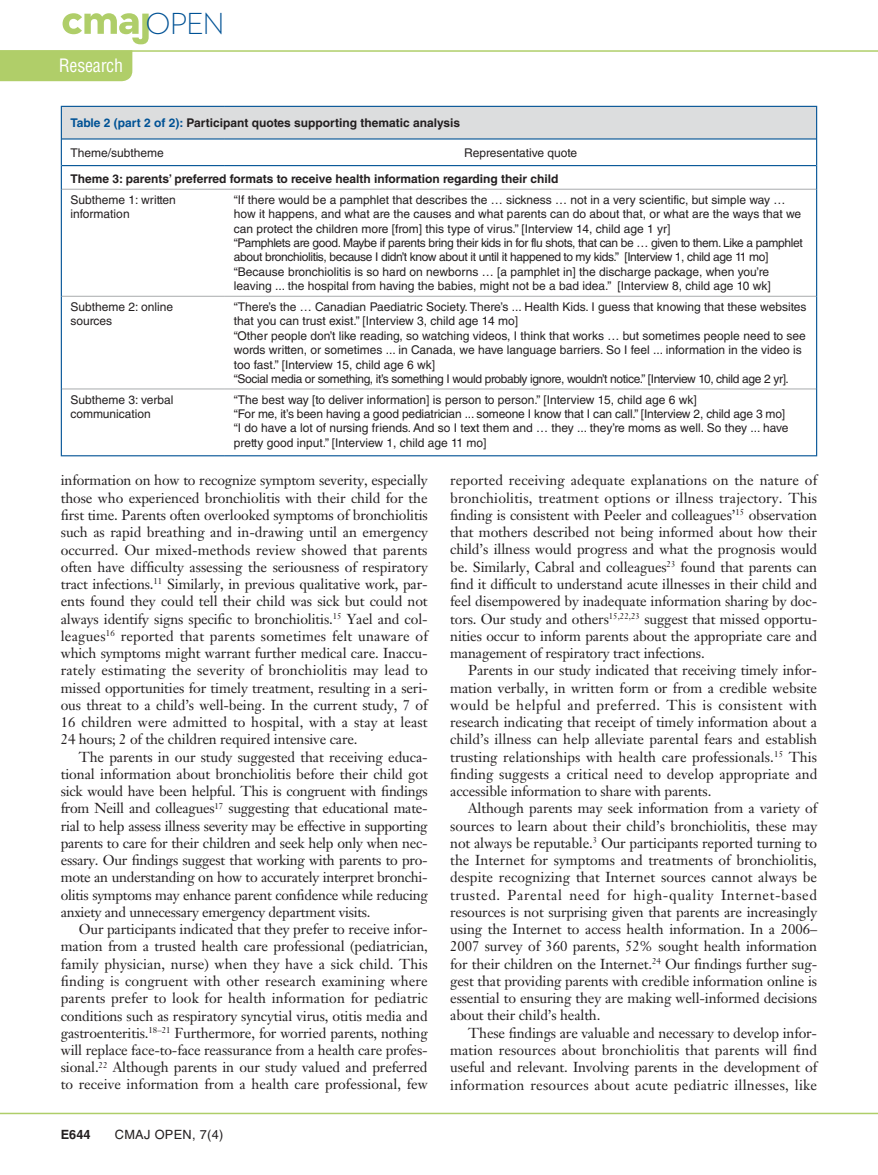
<style>
.page{position:relative;width:878px;height:1175px;background:#fff}
.page>*{position:absolute;margin:0;border:0;box-sizing:border-box;transform-origin:0 0}
.t1{font:300 31.05px "Neutraface 2 Text";color:#005295}
.t2{font:condensed 18px "Helvetica LT Std";letter-spacing:-.01em;color:#fff}
.t3{font:14.25px/17.2px "Janson Text LT Std";letter-spacing:-.01em;color:#231f20;text-align:justify}
.t4{font:12.75px "Helvetica LT Std";letter-spacing:.025em;color:#231f20}
.t5{font:700 12.75px "Helvetica LT Std";color:#231f20}
.t6{font:12px/14.4px "Helvetica LT Std";color:#231f20}
.t7{font:700 12px "Helvetica LT Std";color:#231f20}
.s1{color:#005295}
</style>
<div class="page">
<hr style="left:0;top:1112px;width:878px;height:2px;background:#afce69">
<svg style="left:63px;top:13px;width:86px;height:31px"></svg>
<hr style="left:0;top:50px;width:878px;height:2px;background:#afce69">
<div style="left:0;top:52px;width:132px;height:29px;background:#b0ce69"></div>
<div style="left:61px;top:106px;width:755px;height:33px;background:#dcddde"></div>
<hr style="left:62px;top:106px;width:163px;height:1px;background:#005295">
<hr style="left:225px;top:106px;width:591px;height:1px;background:#005295">
<hr style="left:62px;top:138px;width:163px;height:1px;background:#005295">
<hr style="left:225px;top:138px;width:591px;height:1px;background:#005295">
<hr style="left:61px;top:106px;width:1px;height:33px;background:#005295">
<hr style="left:816px;top:106px;width:1px;height:33px;background:#005295">
<hr style="left:62px;top:165px;width:163px;height:1px;background:#005295">
<svg style="left:61px;top:139px;width:1px;height:50px"></svg>
<hr style="left:225px;top:165px;width:591px;height:1px;background:#005295">
<svg style="left:816px;top:139px;width:1px;height:50px"></svg>
<hr style="left:61px;top:189px;width:1px;height:107px;background:#005295">
<hr style="left:816px;top:189px;width:1px;height:107px;background:#005295">
<hr style="left:61px;top:296px;width:1px;height:93px;background:#005295">
<hr style="left:816px;top:296px;width:1px;height:93px;background:#005295">
<hr style="left:61px;top:389px;width:1px;height:67px;background:#005295">
<hr style="left:816px;top:389px;width:1px;height:67px;background:#005295">
<hr style="left:62px;top:189px;width:163px;height:1px;background:#b2b4b6">
<hr style="left:225px;top:189px;width:591px;height:1px;background:#b2b4b6">
<hr style="left:62px;top:296px;width:163px;height:1px;background:#b2b4b6">
<hr style="left:225px;top:296px;width:591px;height:1px;background:#b2b4b6">
<hr style="left:62px;top:388px;width:163px;height:1px;background:#b2b4b6">
<hr style="left:225px;top:388px;width:591px;height:1px;background:#b2b4b6">
<hr style="left:62px;top:455px;width:163px;height:1px;background:#005295">
<hr style="left:225px;top:455px;width:591px;height:1px;background:#005295">
<p class="t2" style="left:59px;top:54px;width:66px">Research</p>
<h1 class="t1" style="left:145px;top:4px;width:81px">OPEN</h1>
<p class="t7" style="left:70px;top:115px;width:391px"><span class="s1">Table 2 (part 2 of 2):</span> Participant quotes supporting thematic analysis</p>
<p class="t6" style="left:70px;top:145px;width:95px">Theme/subtheme</p>
<p class="t6" style="left:464px;top:145px;width:114px">Representative quote</p>
<p class="t7" style="left:70px;top:172px;width:489px">Theme 3: parents’ preferred formats to receive health information regarding their child</p>
<p class="t6" style="left:70px;top:192px;width:107px">Subtheme 1: written information</p>
<p class="t6" style="left:234px;top:192px;width:570px">“If there would be a pamphlet that describes the … sickness … not in a very scientific, but simple way … how it happens, and what are the causes and what parents can do about that, or what are the ways that we can protect the children more [from] this type of virus.” [Interview 14, child age 1 yr]<br>“Pamphlets are good. Maybe if parents bring their kids in for flu shots, that can be … given to them. Like a pamphlet about bronchiolitis, because I didn’t know about it until it happened to my kids.” [Interview 1, child age 11 mo] “Because bronchiolitis is so hard on newborns … [a pamphlet in] the discharge package, when you’re leaving ... the hospital from having the babies, might not be a bad idea.” [Interview 8, child age 10 wk]</p>
<p class="t6" style="left:70px;top:299px;width:104px">Subtheme 2: online sources</p>
<p class="t6" style="left:234px;top:299px;width:574px">“There’s the … Canadian Paediatric Society. There’s ... Health Kids. I guess that knowing that these websites that you can trust exist.” [Interview 3, child age 14 mo]<br>“Other people don’t like reading, so watching videos, I think that works … but sometimes people need to see words written, or sometimes ... in Canada, we have language barriers. So I feel ... information in the video is too fast.” [Interview 15, child age 6 wk]<br>“Social media or something, it’s something I would probably ignore, wouldn’t notice.” [Interview 10, child age 2 yr].</p>
<p class="t6" style="left:70px;top:392px;width:105px">Subtheme 3: verbal communication</p>
<p class="t6" style="left:234px;top:392px;width:556px">“The best way [to deliver information] is person to person.” [Interview 15, child age 6 wk]<br>“For me, it’s been having a good pediatrician ... someone I know that I can call.” [Interview 2, child age 3 mo] “I do have a lot of nursing friends. And so I text them and … they ... they’re moms as well. So they ... have pretty good input.” [Interview 1, child age 11 mo]</p>
<p class="t3" style="left:61px;top:472px;width:368px">information on how to recognize symptom severity, especially those who experienced bronchiolitis with their child for the first time. Parents often overlooked symptoms of bronchiolitis such as rapid breathing and in-drawing until an emergency occurred. Our mixed-methods review showed that parents often have difficulty assessing the seriousness of respiratory tract infections.<sup>11</sup> Similarly, in previous qualitative work, par&shy;ents found they could tell their child was sick but could not always identify signs specific to bronchiolitis.<sup>15</sup> Yael and col&shy;leagues<sup>16</sup> reported that parents sometimes felt unaware of which symptoms might warrant further medical care. Inaccu&shy;rately estimating the severity of bronchiolitis may lead to missed opportunities for timely treatment, resulting in a seri&shy;ous threat to a child’s well-being. In the current study, 7 of 16 children were admitted to hospital, with a stay at least 24 hours; 2 of the children required intensive care.</p>
<p class="t3" style="left:61px;top:748px;width:368px;text-indent:18px">The parents in our study suggested that receiving educa&shy;tional information about bronchiolitis before their child got sick would have been helpful. This is congruent with findings from Neill and colleagues<sup>17</sup> suggesting that educational mate&shy;rial to help assess illness severity may be effective in supporting parents to care for their children and seek help only when nec&shy;essary. Our findings suggest that working with parents to pro&shy;mote an understanding on how to accurately interpret bronchi&shy;olitis symptoms may enhance parent confidence while reducing anxiety and unnecessary emergency department visits.</p>
<p class="t3" style="left:61px;top:920px;width:369px;text-indent:18px">Our participants indicated that they prefer to receive infor&shy;mation from a trusted health care professional (pediatrician, family physician, nurse) when they have a sick child. This finding is congruent with other research examining where parents prefer to look for health information for pediatric conditions such as respiratory syncytial virus, otitis media and gastroenteritis.<sup>18–21</sup> Furthermore, for worried parents, nothing will replace face-to-face reassurance from a health care profes&shy;sional.<sup>22</sup> Although parents in our study valued and preferred to receive information from a health care professional, few</p>
<p class="t5" style="left:61px;top:1126px;width:31px">E644</p>
<p class="t4" style="left:115px;top:1127px;width:110px">CMAJ OPEN, 7(4)</p>
<p class="t3" style="left:450px;top:472px;width:368px">reported receiving adequate explanations on the nature of bronchiolitis, treatment options or illness trajectory. This finding is consistent with Peeler and colleagues’<sup>15</sup> observation that mothers described not being informed about how their child’s illness would progress and what the prognosis would be. Similarly, Cabral and colleagues<sup>23</sup> found that parents can find it difficult to understand acute illnesses in their child and feel disempowered by inadequate information sharing by doc&shy;tors. Our study and others<sup>15,22,23</sup> suggest that missed opportu&shy;nities occur to inform parents about the appropriate care and management of respiratory tract infections.</p>
<p class="t3" style="left:450px;top:661px;width:368px;text-indent:18px">Parents in our study indicated that receiving timely infor&shy;mation verbally, in written form or from a credible website would be helpful and preferred. This is consistent with research indicating that receipt of timely information about a child’s illness can help alleviate parental fears and establish trusting relationships with health care professionals.<sup>15</sup> This finding suggests a critical need to develop appropriate and accessible information to share with parents.</p>
<p class="t3" style="left:450px;top:799px;width:368px;text-indent:18px">Although parents may seek information from a variety of sources to learn about their child’s bronchiolitis, these may not always be reputable.<sup>3</sup> Our participants reported turning to the Internet for symptoms and treatments of bronchiolitis, despite recognizing that Internet sources cannot always be trusted. Parental need for high-quality Internet-based resources is not surprising given that parents are increasingly using the Internet to access health information. In a 2006– 2007 survey of 360 parents, 52% sought health information for their children on the Internet.<sup>24</sup> Our findings further sug&shy;gest that providing parents with credible information online is essential to ensuring they are making well-informed decisions about their child’s health.</p>
<p class="t3" style="left:450px;top:1024px;width:368px;text-indent:18px">These findings are valuable and necessary to develop infor&shy;mation resources about bronchiolitis that parents will find useful and relevant. Involving parents in the development of information resources about acute pediatric illnesses, like</p>
</div>
